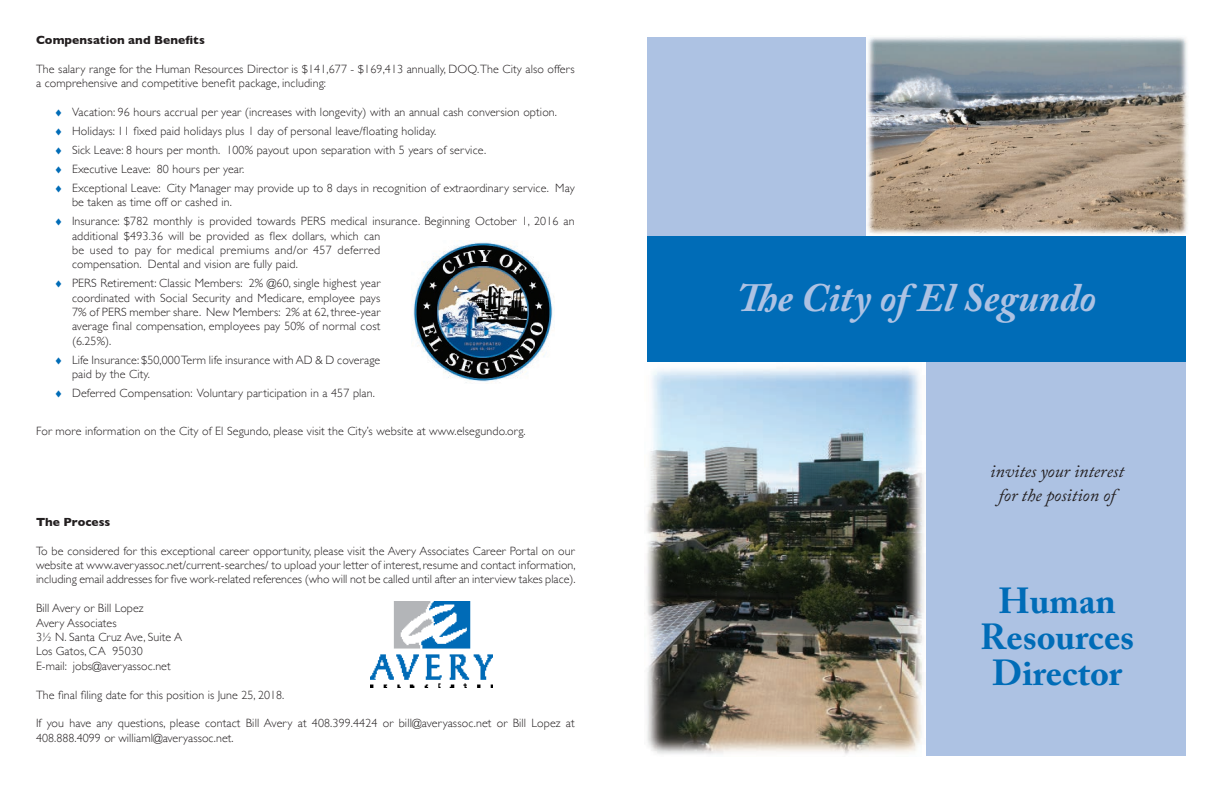
<style>
.page{position:relative;width:1224px;height:792px;background:#fff}
.page>*{position:absolute;margin:0;border:0;box-sizing:border-box;transform-origin:0 0}
.t1{font:italic 700 40px "Adobe Caslon Pro";color:#adc2e3}
.t2{font:700 36px/36px "Adobe Caslon Pro";color:#006cb7;text-align:center}
.t3{font:italic 18px/24px "Adobe Caslon Pro";color:#231f20;text-align:center}
.t4{font:300 12px/14.4px "Gill Sans";letter-spacing:.01em;color:#231f20}
.t5{font:700 12px "Gill Sans";letter-spacing:.005em;color:#231f20}
.s1{color:#006cb7}
</style>
<div class="page">
<div style="left:647px;top:38px;width:539px;height:718px;background:#adc2e3"></div>
<div style="left:647px;top:236px;width:539px;height:126px;background:#006cb7"></div>
<img style="left:412px;top:241px;width:142px;height:142px">
<img style="left:646px;top:363px;width:279px;height:393px">
<img style="left:867px;top:37px;width:321px;height:198px">
<img style="left:370px;top:602px;width:123px;height:85px">
<p class="t5" style="left:36px;top:31px;width:170px">Compensation and Benefits</p>
<p class="t4" style="left:36px;top:61px;width:540px">The salary range for the Human Resources Director is $141,677 - $169,413 annually, DOQ. The City also offers a comprehensive and competitive benefit package, including:</p>
<p class="t4" style="left:54px;top:105px;width:505px"><span class="s1">♦</span> Vacation: 96 hours accrual per year (increases with longevity) with an annual cash conversion option.</p>
<p class="t4" style="left:54px;top:123px;width:384px"><span class="s1">♦</span> Holidays: 11 fixed paid holidays plus 1 day of personal leave/floating holiday.</p>
<p class="t4" style="left:54px;top:142px;width:434px"><span class="s1">♦</span> Sick Leave: 8 hours per month. 100% payout upon separation with 5 years of service.</p>
<p class="t4" style="left:54px;top:161px;width:192px"><span class="s1">♦</span> Executive Leave: 80 hours per year.</p>
<p class="t4" style="left:72px;top:180px;width:504px;text-indent:-18px"><span class="s1">♦</span> Exceptional Leave: City Manager may provide up to 8 days in recognition of extraordinary service. May be taken as time off or cashed in.</p>
<p class="t4" style="left:72px;top:213px;width:504px;text-indent:-18px"><span class="s1">♦</span> Insurance: $782 monthly is provided towards PERS medical insurance. Beginning October 1, 2016 an additional $493.36 will be provided as flex dollars, which can<br>be used to pay for medical premiums and/or 457 deferred<br>compensation. Dental and vision are fully paid.</p>
<p class="t4" style="left:72px;top:276px;width:310px;text-align:justify;text-indent:-18px"><span class="s1">♦</span> PERS Retirement: Classic Members: 2% @60, single highest year coordinated with Social Security and Medicare, employee pays 7% of PERS member share. New Members: 2% at 62, three-year average final compensation, employees pay 50% of normal cost (6.25%).</p>
<p class="t4" style="left:72px;top:352px;width:310px;text-indent:-18px"><span class="s1">♦</span> Life Insurance: $50,000 Term life insurance with AD &amp; D coverage paid by the City.</p>
<p class="t4" style="left:54px;top:385px;width:322px"><span class="s1">♦</span> Deferred Compensation: Voluntary participation in a 457 plan.</p>
<p class="t4" style="left:36px;top:423px;width:491px">For more information on the City of El Segundo, please visit the City’s website at www.elsegundo.org.</p>
<p class="t5" style="left:36px;top:512px;width:76px">The Process</p>
<p class="t4" style="left:36px;top:543px;width:541px;text-align:justify">To be considered for this exceptional career opportunity, please visit the Avery Associates Career Portal on our website at www.averyassoc.net/current-searches/ to upload your letter of interest, resume and contact information, including email addresses for five work-related references (who will not be called until after an interview takes place).</p>
<p class="t4" style="left:36px;top:600px;width:109px">Bill Avery or Bill Lopez</p>
<p class="t4" style="left:36px;top:615px;width:82px">Avery Associates</p>
<p class="t4" style="left:36px;top:629px;width:148px">3½ N. Santa Cruz Ave, Suite A</p>
<p class="t4" style="left:36px;top:644px;width:108px">Los Gatos, CA 95030</p>
<p class="t4" style="left:36px;top:658px;width:136px">E-mail: jobs@averyassoc.net</p>
<p class="t4" style="left:36px;top:687px;width:250px">The final filing date for this position is June 25, 2018.</p>
<p class="t4" style="left:36px;top:716px;width:540px">If you have any questions, please contact Bill Avery at 408.399.4424 or bill@averyassoc.net or Bill Lopez at<br>408.888.4099 or williaml@averyassoc.net.</p>
<p class="t1" style="left:737px;top:274px;width:361px">The City of El Segundo</p>
<p class="t3" style="left:990px;top:459px;width:135px">invites your interest for the position of</p>
<p class="t2" style="left:980px;top:583px;width:156px">Human<br>Resources</p>
<p class="t2" style="left:992px;top:655px;width:131px">Director</p>
</div>
